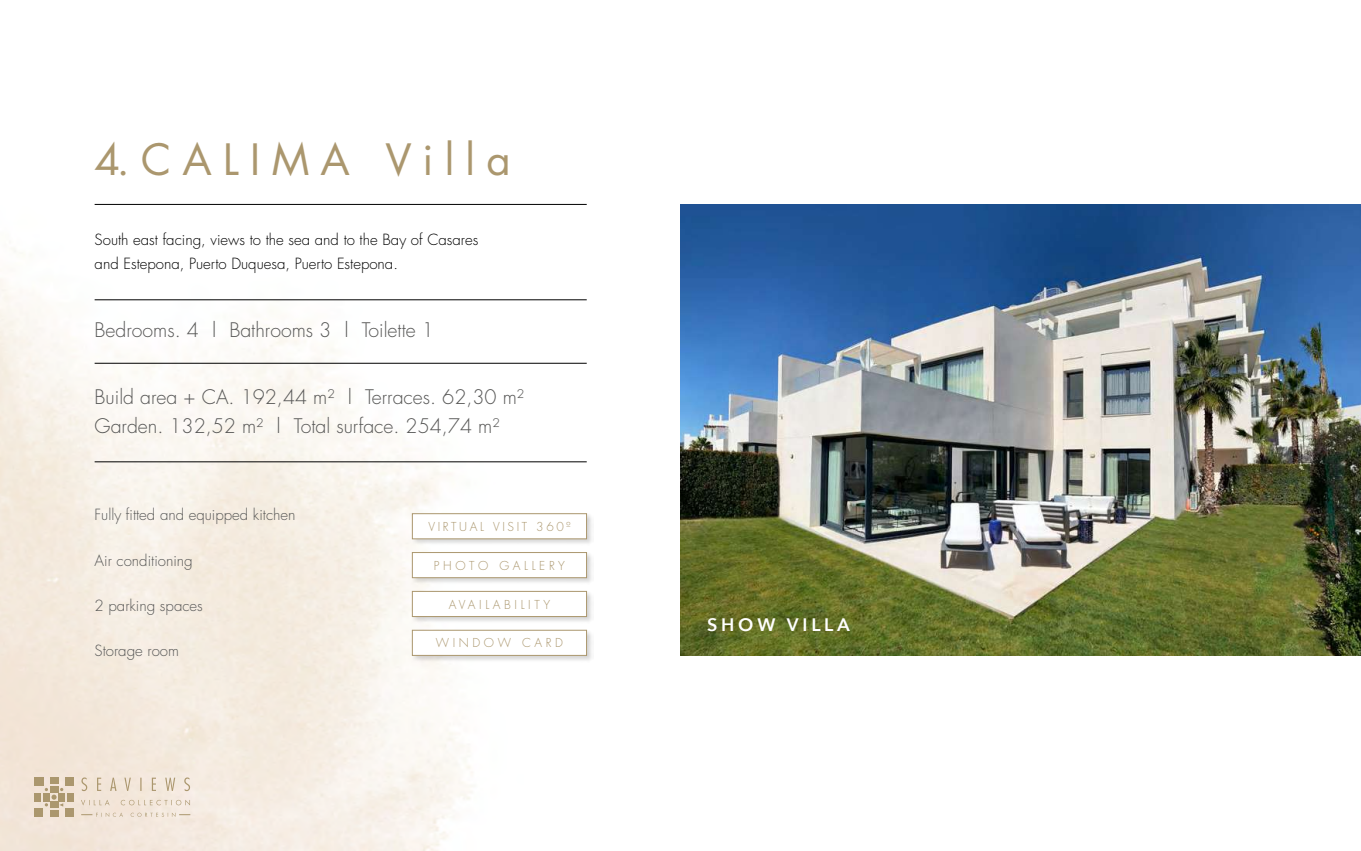
<style>
.page{position:relative;width:1361px;height:851px;background:#fff}
.page>*{position:absolute;margin:0;border:0;box-sizing:border-box;transform-origin:0 0}
.t1{font:42px "Futura";letter-spacing:.27em;color:#ab976e}
.t2{font:300 19.5px/28.5px "Futura";color:#575756}
.t3{font:600 18px "Avenir Next";letter-spacing:.21em;color:#fff}
.t4{font:300 15px/24px "Futura";color:#000}
.t5{font:300 15px "Futura";color:#575756}
.t6{font:300 12px "Futura";letter-spacing:.3em;color:#ab976e}
.t7{font:300 12px "Futura";letter-spacing:.22em;color:#ab976e}
</style>
<div class="page">
<img style="left:680px;top:204px;width:681px;height:451px">
<hr style="left:95px;top:204px;width:492px;height:1px;background:#000">
<hr style="left:95px;top:299px;width:492px;height:1px;background:#000">
<hr style="left:95px;top:461px;width:492px;height:1px;background:#000">
<hr style="left:95px;top:363px;width:492px;height:1px;background:#000">
<div style="left:411px;top:628px;width:183px;height:34px;background:#000;opacity:.17"></div>
<div style="left:412px;top:630px;width:175px;height:25px;background:#fff;border:1px solid #ab976e"></div>
<div style="left:411px;top:590px;width:183px;height:33px;background:#000;opacity:.17"></div>
<div style="left:412px;top:591px;width:175px;height:25px;background:#fff;border:1px solid #ab976e"></div>
<div style="left:411px;top:551px;width:183px;height:34px;background:#000;opacity:.17"></div>
<div style="left:412px;top:552px;width:175px;height:25px;background:#fff;border:1px solid #ab976e"></div>
<div style="left:411px;top:512px;width:183px;height:34px;background:#000;opacity:.17"></div>
<div style="left:412px;top:513px;width:175px;height:26px;background:#fff;border:1px solid #ab976e"></div>
<svg style="left:81px;top:799px;width:109px;height:6px"></svg>
<svg style="left:81px;top:777px;width:109px;height:14px;background:#e7daca"></svg>
<svg style="left:81px;top:812px;width:109px;height:4px"></svg>
<div style="left:65px;top:808px;width:8px;height:8px;background:#ab976e"></div>
<div style="left:67px;top:792px;width:7px;height:9px;background:#ab976e"></div>
<div style="left:65px;top:777px;width:9px;height:9px;background:#ab976e"></div>
<div style="left:58px;top:792px;width:7px;height:9px;background:#ab976e"></div>
<div style="left:50px;top:801px;width:8px;height:7px;background:#ab976e"></div>
<div style="left:43px;top:792px;width:7px;height:9px;background:#ab976e"></div>
<div style="left:50px;top:786px;width:8px;height:6px;background:#ab976e"></div>
<div style="left:50px;top:777px;width:8px;height:7px;background:#ab976e"></div>
<div style="left:34px;top:777px;width:9px;height:9px;background:#ab976e"></div>
<div style="left:34px;top:792px;width:7px;height:9px;background:#ab976e"></div>
<div style="left:34px;top:808px;width:9px;height:8px;background:#ab976e"></div>
<div style="left:50px;top:810px;width:8px;height:6px;background:#ab976e"></div>
<svg style="left:45px;top:787px;width:18px;height:19px"></svg>
<h1 class="t1" style="left:95px;top:130px;width:417px">4.CALIMA Villa</h1>
<p class="t4" style="left:95px;top:228px;width:385px">South east facing, views to the sea and to the Bay of Casares and Estepona, Puerto Duquesa, Puerto Estepona.</p>
<p class="t2" style="left:95px;top:315px;width:341px">Bedrooms. 4 | Bathrooms 3 | Toilette 1</p>
<p class="t2" style="left:95px;top:383px;width:431px">Build area + CA. 192,44 m² | Terraces. 62,30 m²<br>Garden. 132,52 m² | Total surface. 254,74 m²</p>
<p class="t5" style="left:95px;top:505px;width:202px">Fully fitted and equipped kitchen</p>
<p class="t5" style="left:95px;top:550px;width:100px">Air conditioning</p>
<p class="t5" style="left:95px;top:595px;width:110px">2 parking spaces</p>
<p class="t5" style="left:95px;top:640px;width:86px">Storage room</p>
<p class="t7" style="left:428px;top:518px;width:143px">VIRTUAL VISIT 360º</p>
<p class="t6" style="left:434px;top:557px;width:132px">PHOTO GALLERY</p>
<p class="t6" style="left:449px;top:596px;width:103px">AVAILABILITY</p>
<p class="t6" style="left:436px;top:635px;width:129px">WINDOW CARD</p>
<p class="t3" style="left:707px;top:608px;width:144px">SHOW VILLA</p>
</div>
